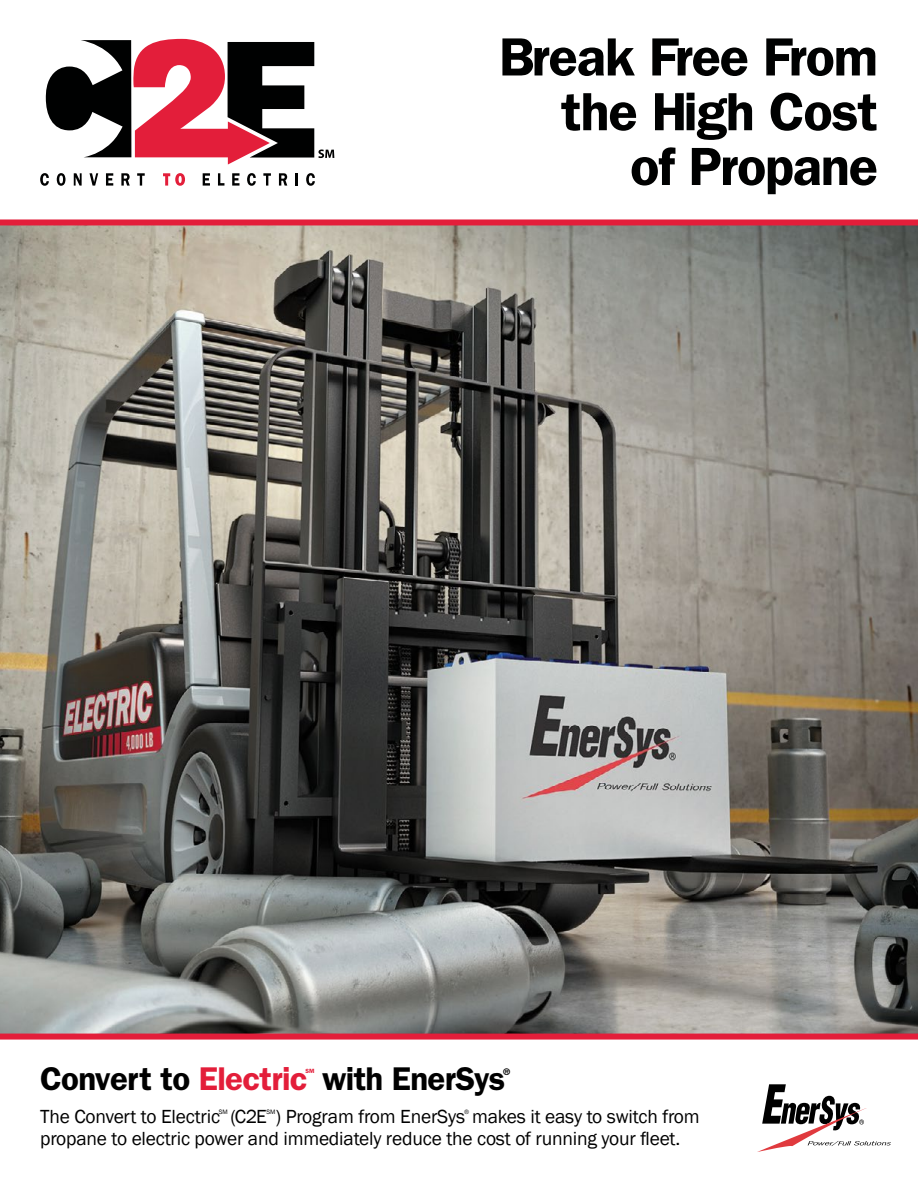
<style>
.page{position:relative;width:918px;height:1188px;background:#fff}
.page>*{position:absolute;margin:0;border:0;box-sizing:border-box;transform-origin:0 0}
.t1{font:600 54px/54.8px "Franklin Gothic";letter-spacing:-.02em;color:#000101;text-align:right}
.t2{font:600 33px "Franklin Gothic";letter-spacing:-.02em;color:#000}
.t3{font:19.5px "Franklin Gothic";letter-spacing:-.01em;color:#000}
.t4{font:600 9.6px "Franklin Gothic";color:#000}
.t5{font:6.6px "Franklin Gothic";color:#000}
.t6{font:600 6.15px "Franklin Gothic";color:#e31e3a}
.s1{color:#e31e3a}
</style>
<div class="page">
<svg style="left:757px;top:1084px;width:134px;height:68px"></svg>
<img style="left:0;top:225px;width:918px;height:809px">
<div style="left:0;top:219px;width:918px;height:6px;background:#e31e3a"></div>
<div style="left:0;top:1034px;width:918px;height:6px;background:#e31e3a"></div>
<svg style="left:40px;top:173px;width:9px;height:13px"></svg>
<svg style="left:57px;top:173px;width:9px;height:13px"></svg>
<svg style="left:74px;top:173px;width:8px;height:13px"></svg>
<svg style="left:89px;top:173px;width:9px;height:13px"></svg>
<svg style="left:106px;top:173px;width:7px;height:13px"></svg>
<svg style="left:121px;top:173px;width:9px;height:13px"></svg>
<svg style="left:137px;top:173px;width:8px;height:13px"></svg>
<svg style="left:163px;top:173px;width:22px;height:13px"></svg>
<svg style="left:203px;top:173px;width:7px;height:13px"></svg>
<svg style="left:218px;top:173px;width:6px;height:13px"></svg>
<svg style="left:232px;top:173px;width:8px;height:13px"></svg>
<svg style="left:247px;top:173px;width:9px;height:13px"></svg>
<svg style="left:263px;top:173px;width:8px;height:13px"></svg>
<svg style="left:279px;top:173px;width:8px;height:13px"></svg>
<svg style="left:296px;top:173px;width:2px;height:13px"></svg>
<svg style="left:306px;top:173px;width:9px;height:13px"></svg>
<svg style="left:46px;top:39px;width:288px;height:126px"></svg>
<h1 class="t1" style="left:499px;top:30px;width:381px">Break Free From the High Cost<br>of Propane</h1>
<h2 class="t2" style="left:40px;top:1059px;width:467px">Convert to <span class="s1">Electric</span> with EnerSys</h2>
<p class="t6" style="left:305px;top:1068px;width:10px">SM</p>
<p class="t4" style="left:503px;top:1066px;width:9px">®</p>
<p class="t3" style="left:40px;top:1105px;width:181px">The Convert to Electric</p>
<p class="t5" style="left:219px;top:1108px;width:10px">SM</p>
<p class="t3" style="left:230px;top:1105px;width:471px">(C2E ) Program from EnerSys makes it easy to switch from</p>
<p class="t5" style="left:267px;top:1108px;width:10px">SM</p>
<p class="t5" style="left:464px;top:1108px;width:7px">®</p>
<p class="t3" style="left:40px;top:1126px;width:642px">propane to electric power and immediately reduce the cost of running your fleet.</p>
</div>
